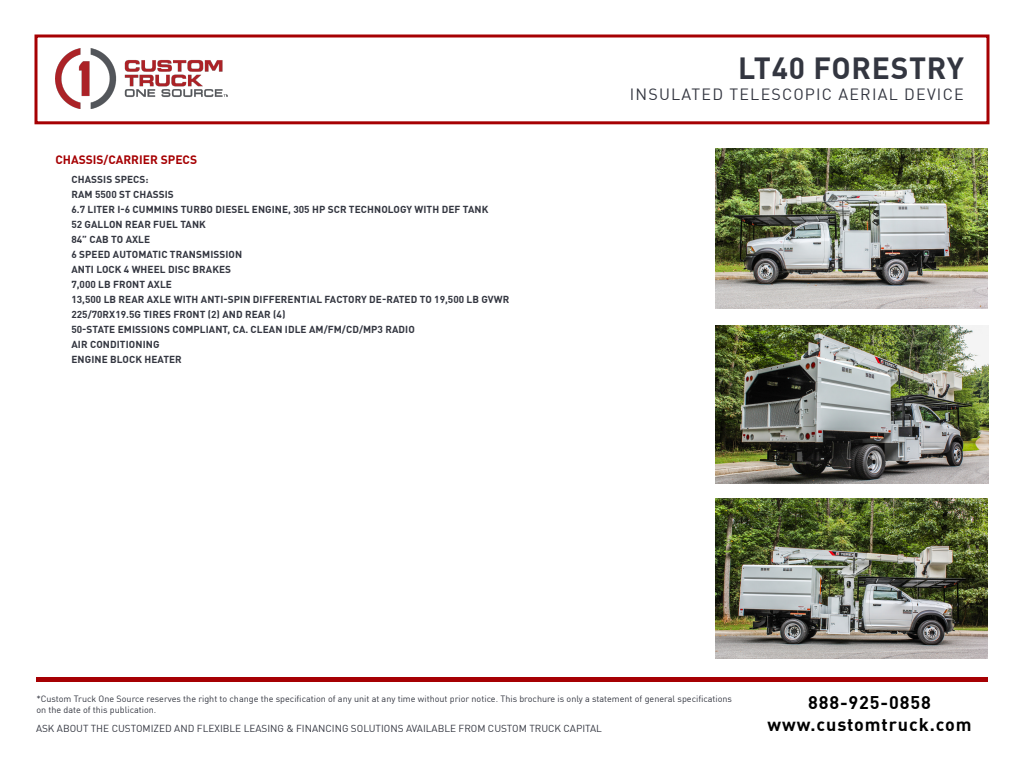
<style>
.page{position:relative;width:1024px;height:768px;background:#fff}
.page>*{position:absolute;margin:0;border:0;box-sizing:border-box;transform-origin:0 0}
.t1{font:700 30px "DIN Pro";letter-spacing:.025em;color:#333640}
.t2{font:700 18px "DIN Pro";letter-spacing:.05em;color:#000}
.t3{font:16px "DIN Pro";letter-spacing:.075em;color:#333640}
.t4{font:700 12px "DIN Pro";color:#a60003}
.t5{font:700 10px/15px "DIN Pro";letter-spacing:.01em;color:#333640}
.t6{font:10px "DIN Pro";color:#333640}
.t7{font:9px/10.8px "DIN Pro";color:#333640}
</style>
<div class="page">
<div style="left:34px;top:34px;width:956px;height:90px;background:#fff;border:3px solid #a60003"></div>
<img style="left:56px;top:49px;width:172px;height:60px">
<img style="left:716px;top:148px;width:272px;height:160px">
<img style="left:716px;top:325px;width:272px;height:158px">
<img style="left:716px;top:499px;width:272px;height:160px">
<div style="left:36px;top:677px;width:952px;height:5px;background:#a60003"></div>
<p class="t4" style="left:55px;top:150px;width:143px">CHASSIS/CARRIER SPECS</p>
<p class="t5" style="left:71px;top:171px;width:79px">CHASSIS SPECS:</p>
<p class="t5" style="left:71px;top:186px;width:439px">RAM 5500 ST CHASSIS<br>6.7 LITER I-6 CUMMINS TURBO DIESEL ENGINE, 305 HP SCR TECHNOLOGY WITH DEF TANK<br>52 GALLON REAR FUEL TANK<br>84” CAB TO AXLE<br>6 SPEED AUTOMATIC TRANSMISSION<br>ANTI LOCK 4 WHEEL DISC BRAKES<br>7,000 LB FRONT AXLE<br>13,500 LB REAR AXLE WITH ANTI-SPIN DIFFERENTIAL FACTORY DE-RATED TO 19,500 LB GVWR 225/70RX19.5G TIRES FRONT (2) AND REAR (4)<br>50-STATE EMISSIONS COMPLIANT, CA. CLEAN IDLE AM/FM/CD/MP3 RADIO<br>AIR CONDITIONING<br>ENGINE BLOCK HEATER</p>
<p class="t1" style="left:738px;top:45px;width:227px">LT40 FORESTRY</p>
<p class="t3" style="left:630px;top:82px;width:335px">INSULATED TELESCOPIC AERIAL DEVICE</p>
<p class="t7" style="left:36px;top:693px;width:697px">*Custom Truck One Source reserves the right to change the specification of any unit at any time without prior notice. This brochure is only a statement of general specifications on the date of this publication.</p>
<p class="t6" style="left:36px;top:720px;width:567px">ASK ABOUT THE CUSTOMIZED AND FLEXIBLE LEASING &amp; FINANCING SOLUTIONS AVAILABLE FROM CUSTOM TRUCK CAPITAL</p>
<p class="t2" style="left:808px;top:689px;width:124px">888-925-0858</p>
<p class="t2" style="left:767px;top:710px;width:206px">www.customtruck.com</p>
</div>
